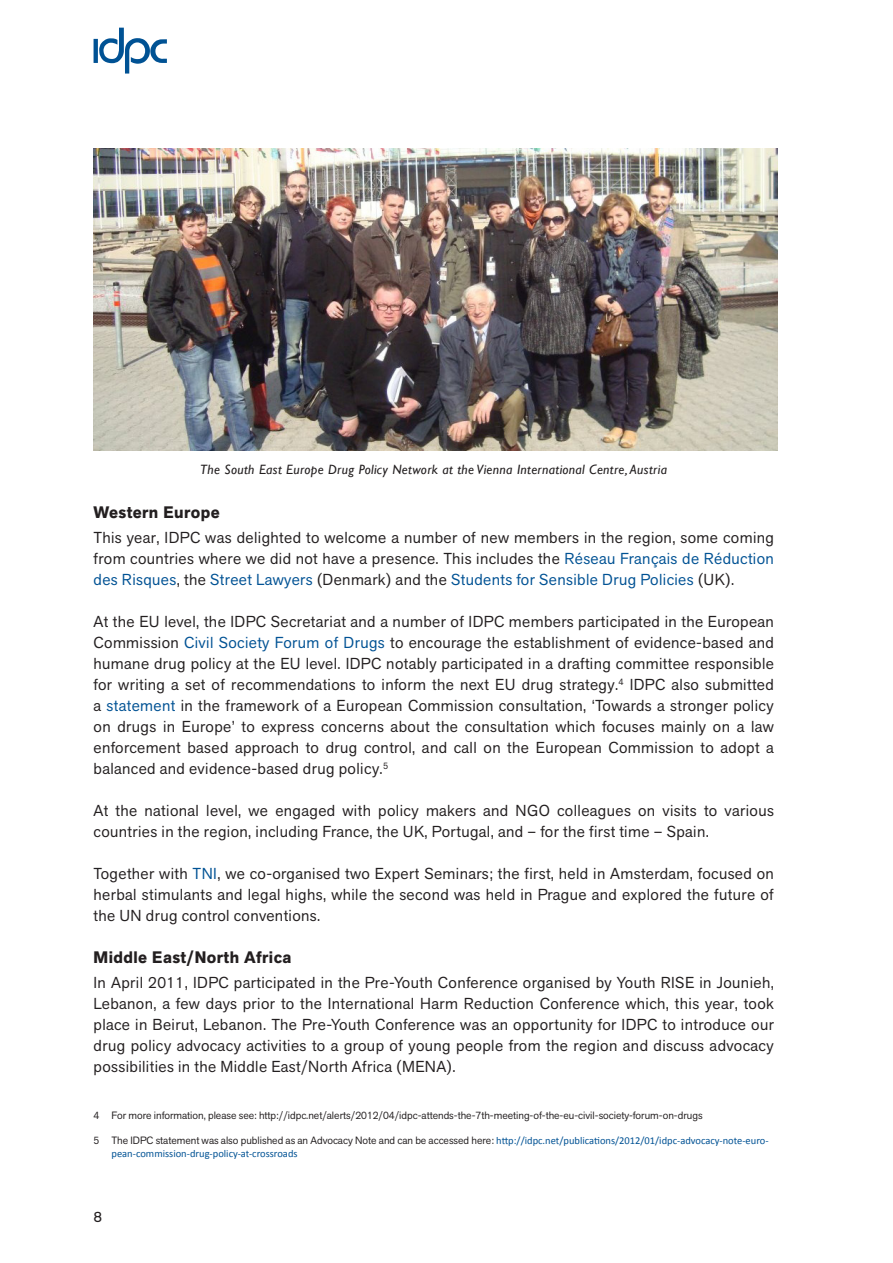
<style>
.page{position:relative;width:893px;height:1263px;background:#fff}
.page>*{position:absolute;margin:0;border:0;box-sizing:border-box;transform-origin:0 0}
.IDPC_subhead_2{font:700 16.5px "Akzid Grtsk Next";letter-spacing:.025em;color:#231f20}
.IDPC_Body_Para{font:15.75px/21px "Akzid Grtsk Next";letter-spacing:.025em;color:#231f20;text-align:justify}
.t1{font:15px "Akzidenz Grotesk BE";color:#231f20}
.IDPC_caption{font:italic 13.5px "Gill Sans";letter-spacing:.025em;color:#231f20}
.IDPC_footnote{font:10.5px/12.6px "Calibri";color:#005294}
.IDPC_footnote-2{font:10.5px "Akzid Grtsk Next";color:#231f20}
.s1{color:#005294}
.s2{font-family:"Akzid Grtsk Next";color:#231f20}
</style>
<div class="page">
<svg style="left:94px;top:28px;width:73px;height:46px"></svg>
<img style="left:94px;top:149px;width:683px;height:301px">
<p class="IDPC_caption" style="left:200px;top:462px;width:468px">The South East Europe Drug Policy Network at the Vienna International Centre, Austria</p>
<p class="IDPC_subhead_2" style="left:94px;top:501px;width:128px">Western Europe</p>
<p class="IDPC_Body_Para" style="left:94px;top:527px;width:682px">This year, IDPC was delighted to welcome a number of new members in the region, some coming from countries where we did not have a presence. This includes the <span class="s1">Réseau Français de Réduction des Risques</span>, the <span class="s1">Street Lawyers</span> (Denmark) and the <span class="s1">Students for Sensible Drug Policies</span> (UK).</p>
<p class="IDPC_Body_Para" style="left:94px;top:611px;width:682px">At the EU level, the IDPC Secretariat and a number of IDPC members participated in the European Commission <span class="s1">Civil Society Forum of Drugs</span> to encourage the establishment of evidence-based and humane drug policy at the EU level. IDPC notably participated in a drafting committee responsible for writing a set of recommendations to inform the next EU drug strategy.<sup>4</sup> IDPC also submitted a <span class="s1">statement</span> in the framework of a European Commission consultation, ‘Towards a stronger policy on drugs in Europe’ to express concerns about the consultation which focuses mainly on a law enforcement based approach to drug control, and call on the European Commission to adopt a balanced and evidence-based drug policy.<sup>5</sup></p>
<p class="IDPC_Body_Para" style="left:94px;top:800px;width:682px">At the national level, we engaged with policy makers and NGO colleagues on visits to various countries in the region, including France, the UK, Portugal, and – for the first time – Spain.</p>
<p class="IDPC_Body_Para" style="left:94px;top:863px;width:682px">Together with <span class="s1">TNI</span>, we co-organised two Expert Seminars; the first, held in Amsterdam, focused on herbal stimulants and legal highs, while the second was held in Prague and explored the future of the UN drug control conventions.</p>
<p class="IDPC_subhead_2" style="left:94px;top:946px;width:199px">Middle East/North Africa</p>
<p class="IDPC_Body_Para" style="left:94px;top:972px;width:682px">In April 2011, IDPC participated in the Pre-Youth Conference organised by Youth RISE in Jounieh, Lebanon, a few days prior to the International Harm Reduction Conference which, this year, took place in Beirut, Lebanon. The Pre-Youth Conference was an opportunity for IDPC to introduce our drug policy advocacy activities to a group of young people from the region and discuss advocacy possibilities in the Middle East/North Africa (MENA).</p>
<p class="IDPC_footnote-2" style="left:94px;top:1108px;width:611px">4 For more information, please see: http://idpc.net/alerts/2012/04/idpc-attends-the-7th-meeting-of-the-eu-civil-society-forum-on-drugs</p>
<p class="IDPC_footnote" style="left:112px;top:1134px;width:658px;text-indent:-18px"><span class="s2">5 The IDPC statement was also published as an Advocacy Note and can be accessed here:</span> http://idpc.net/publications/2012/01/idpc-advocacy-note-euro&shy;pean-commission-drug-policy-at-crossroads</p>
<p class="t1" style="left:94px;top:1207px;width:10px">8</p>
</div>
